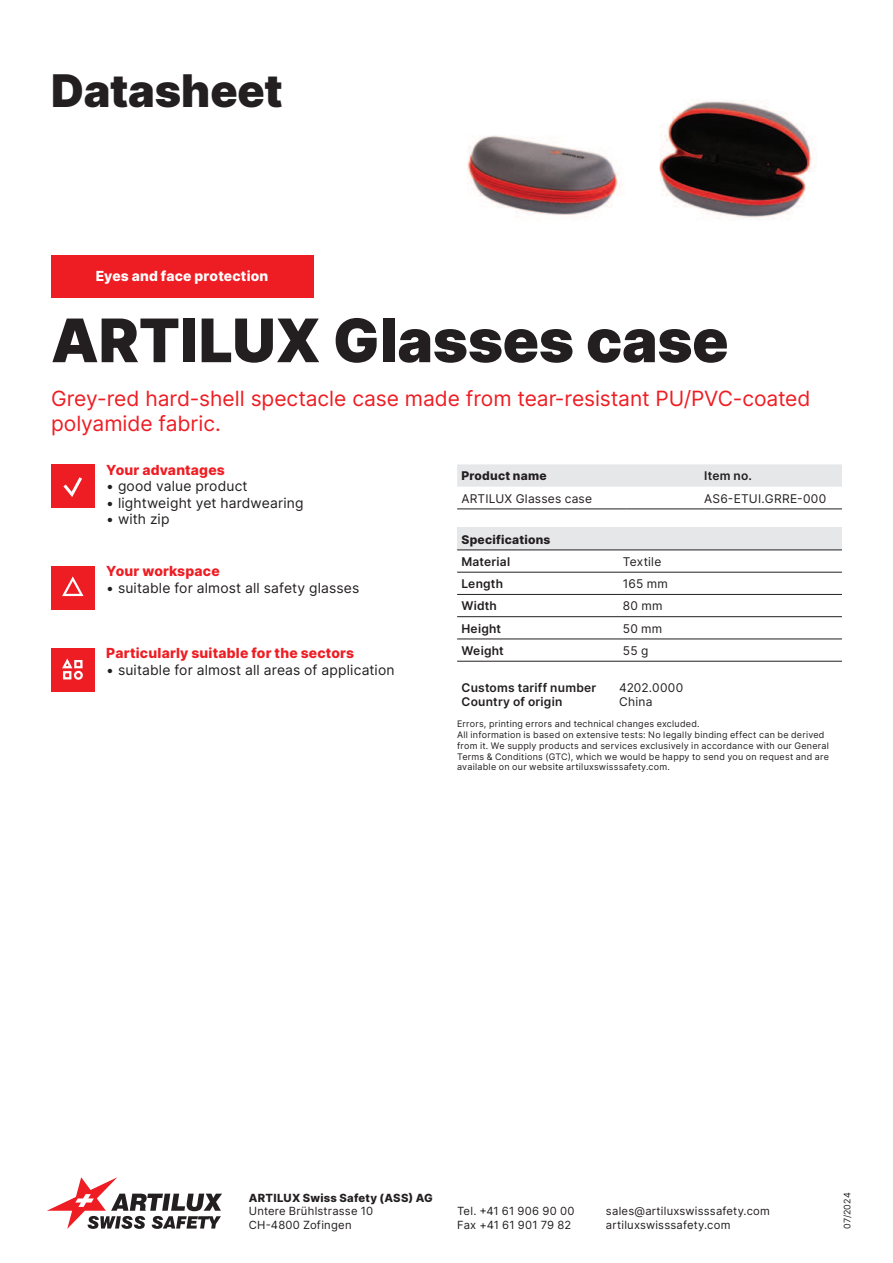
<style>
.page{position:relative;width:893px;height:1263px;background:#fff}
.page>*{position:absolute;margin:0;border:0;box-sizing:border-box;transform-origin:0 0}
.t1{font:900 60px "Inter";color:#231f20}
.t2{font:900 45px "Inter";letter-spacing:-.005em;color:#231f20}
.t3{font:21px/25.2px "Inter";letter-spacing:-.005em;color:#ee1d23}
.t4{font:13.8px "Inter";letter-spacing:.01em;color:#231f20}
.t5{font:800 13.8px "Inter";letter-spacing:.015em;color:#ee1d23}
.t6{font:800 13.8px "Inter";letter-spacing:.015em;color:#fff}
.t7{font:600 12px "Inter";letter-spacing:.02em;color:#231f20}
.t8{font:12px "Inter";letter-spacing:.02em;color:#231f20}
.t9{font:800 12px "Inter";letter-spacing:.02em;color:#231f20}
.t10{font:11.25px/13.5px "Inter";letter-spacing:.02em;color:#231f20}
.t11{font:800 11.25px "Inter";letter-spacing:.025em;color:#231f20}
.t12{font:9px/10.8px "Inter";letter-spacing:.03em;color:#231f20}
</style>
<div class="page">
<svg style="left:47px;top:1177px;width:174px;height:52px"></svg>
<div style="left:51px;top:255px;width:262px;height:43px;background:#ee1d23"></div>
<div style="left:51px;top:464px;width:44px;height:44px;background:#ee1d23"></div>
<svg style="left:63px;top:477px;width:19px;height:20px"></svg>
<div style="left:51px;top:566px;width:44px;height:44px;background:#ee1d23"></div>
<svg style="left:62px;top:576px;width:22px;height:20px"></svg>
<div style="left:51px;top:648px;width:44px;height:43px;background:#ee1d23"></div>
<div style="left:74px;top:660px;width:9px;height:8px;border:2px solid #fff"></div>
<div style="left:63px;top:671px;width:8px;height:8px;border:2px solid #fff"></div>
<div style="left:74px;top:671px;width:9px;height:9px;border:2px solid #fff;border-radius:50%"></div>
<svg style="left:62px;top:658px;width:11px;height:11px"></svg>
<div style="left:457px;top:464px;width:385px;height:23px;background:#e6e7e9"></div>
<hr style="left:457px;top:509px;width:170px;height:1px;background:#231f20">
<hr style="left:627px;top:509px;width:77px;height:1px;background:#231f20">
<hr style="left:704px;top:509px;width:138px;height:1px;background:#231f20">
<div style="left:457px;top:528px;width:385px;height:22px;background:#e6e7e9"></div>
<hr style="left:457px;top:550px;width:166px;height:1px;background:#231f20">
<hr style="left:623px;top:550px;width:219px;height:1px;background:#231f20">
<hr style="left:457px;top:572px;width:166px;height:1px;background:#231f20">
<hr style="left:623px;top:572px;width:219px;height:1px;background:#231f20">
<hr style="left:457px;top:594px;width:166px;height:1px;background:#231f20">
<hr style="left:623px;top:594px;width:219px;height:1px;background:#231f20">
<hr style="left:457px;top:616px;width:166px;height:1px;background:#231f20">
<hr style="left:623px;top:616px;width:219px;height:1px;background:#231f20">
<hr style="left:457px;top:639px;width:166px;height:1px;background:#231f20">
<hr style="left:623px;top:639px;width:219px;height:1px;background:#231f20">
<hr style="left:457px;top:661px;width:166px;height:1px;background:#231f20">
<hr style="left:623px;top:661px;width:219px;height:1px;background:#231f20">
<img style="left:467px;top:101px;width:348px;height:117px">
<h2 class="t2" style="left:51px;top:66px;width:233px">Datasheet</h2>
<h3 class="t6" style="left:96px;top:271px;width:174px">Eyes and face protection</h3>
<h1 class="t1" style="left:51px;top:306px;width:679px">ARTILUX Glasses case</h1>
<h3 class="t3" style="left:51px;top:387px;width:761px">Grey-red hard-shell spectacle case made from tear-resistant PU/PVC-coated polyamide fabric.</h3>
<h3 class="t5" style="left:106px;top:464px;width:120px">Your advantages</h3>
<h3 class="t4" style="left:106px;top:481px;width:143px">• good value product</h3>
<h3 class="t4" style="left:106px;top:497px;width:199px">• lightweight yet hardwearing</h3>
<h3 class="t4" style="left:106px;top:514px;width:65px">• with zip</h3>
<h3 class="t5" style="left:106px;top:565px;width:115px">Your workspace</h3>
<h3 class="t4" style="left:106px;top:582px;width:255px">• suitable for almost all safety glasses</h3>
<h3 class="t9" style="left:461px;top:471px;width:87px">Product name</h3>
<h3 class="t7" style="left:704px;top:471px;width:49px">Item no.</h3>
<h3 class="t8" style="left:461px;top:493px;width:132px">ARTILUX Glasses case</h3>
<h3 class="t8" style="left:704px;top:489px;width:124px">AS6-ETUI.GRRE-000</h3>
<h3 class="t9" style="left:461px;top:534px;width:91px">Specifications</h3>
<h3 class="t7" style="left:461px;top:557px;width:50px">Material</h3>
<h3 class="t8" style="left:623px;top:557px;width:40px">Textile</h3>
<h3 class="t7" style="left:461px;top:579px;width:43px">Length</h3>
<h3 class="t8" style="left:623px;top:579px;width:46px">165 mm</h3>
<h3 class="t7" style="left:461px;top:601px;width:37px">Width</h3>
<h3 class="t8" style="left:623px;top:597px;width:41px">80 mm</h3>
<h3 class="t7" style="left:461px;top:623px;width:41px">Height</h3>
<h3 class="t8" style="left:623px;top:619px;width:41px">50 mm</h3>
<h3 class="t7" style="left:461px;top:646px;width:44px">Weight</h3>
<h3 class="t8" style="left:623px;top:646px;width:27px">55 g</h3>
<h3 class="t7" style="left:462px;top:682px;width:136px">Customs tariff number</h3>
<h3 class="t8" style="left:619px;top:678px;width:66px">4202.0000</h3>
<h3 class="t7" style="left:462px;top:697px;width:102px">Country of origin</h3>
<h3 class="t8" style="left:619px;top:697px;width:35px">China</h3>
<p class="t12" style="left:457px;top:718px;width:373px">Errors, printing errors and technical changes excluded.<br>All information is based on extensive tests: No legally binding effect can be derived from it. We supply products and services exclusively in accordance with our General Terms &amp; Conditions (GTC), which we would be happy to send you on request and are available on our website artiluxswisssafety.com.</p>
<h3 class="t5" style="left:106px;top:647px;width:249px">Particularly suitable for the sectors</h3>
<h3 class="t4" style="left:106px;top:664px;width:290px">• suitable for almost all areas of application</h3>
<p class="t11" style="left:249px;top:1190px;width:186px">ARTILUX Swiss Safety (ASS) AG</p>
<p class="t10" style="left:249px;top:1205px;width:126px">Untere Brühlstrasse 10<br>CH-4800 Zofingen</p>
<p class="t10" style="left:457px;top:1204px;width:119px">Tel. +41 61 906 90 00<br>Fax +41 61 901 79 82</p>
<p class="t10" style="left:606px;top:1204px;width:165px">sales@artiluxswisssafety.com artiluxswisssafety.com</p>
<p class="t12" style="left:842px;top:1229px;width:38px;rotate:-90deg">07/2024</p>
</div>
